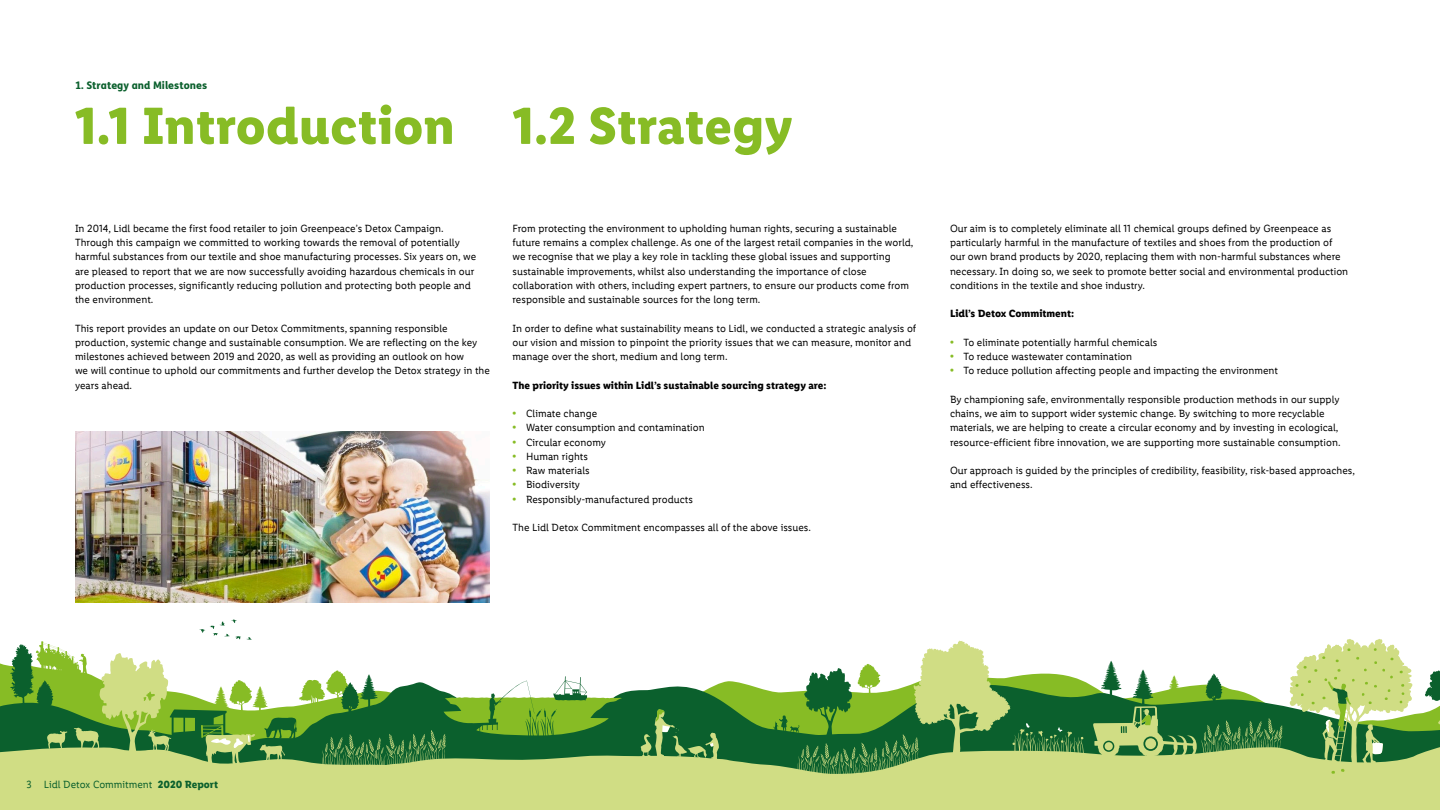
<style>
.page{position:relative;width:1440px;height:810px;background:#fff}
.page>*{position:absolute;margin:0;border:0;box-sizing:border-box;transform-origin:0 0}
.Section_Headline{font:700 52.5px "Lidl Font Pro";color:#87bc25}
.Body_Copy{font:10.5px/14.2px "Lidl Font Pro";color:#000}
.Body_header{font:700 10.5px "Lidl Font Pro";color:#000}
.t1{font:10.5px "Lidl Font Pro";color:#0b602d}
.t2{font:800 10.5px "FS Me";color:#0b602d}
.s1{font-family:"FS Me";font-weight:800;color:#87bc25}
.s2{font-weight:700}
</style>
<div class="page">
<svg style="left:0;top:680px;width:1425px;height:40px"></svg>
<div style="left:0;top:720px;width:1440px;height:90px;background:#d0dd84"></div>
<svg style="left:641px;top:708px;width:78px;height:53px;background:#418245"></svg>
<svg style="left:1425px;top:670px;width:15px;height:80px"></svg>
<svg style="left:1289px;top:639px;width:124px;height:135px;background:#a4c27d"></svg>
<svg style="left:773px;top:641px;width:311px;height:136px"></svg>
<svg style="left:10px;top:620px;width:612px;height:147px"></svg>
<svg style="left:1093px;top:661px;width:190px;height:96px"></svg>
<img style="left:75px;top:431px;width:415px;height:171px">
<p class="t2" style="left:75px;top:77px;width:134px">1. Strategy and Milestones</p>
<p class="Section_Headline" style="left:75px;top:96px;width:381px">1.1 Introduction</p>
<p class="Section_Headline" style="left:512px;top:96px;width:282px">1.2 Strategy</p>
<p class="Body_Copy" style="left:75px;top:221px;width:403px">In 2014, Lidl became the first food retailer to join Greenpeace’s Detox Campaign.<br>Through this campaign we committed to working towards the removal of potentially harmful substances from our textile and shoe manufacturing processes. Six years on, we are pleased to report that we are now successfully avoiding hazardous chemicals in our production processes, significantly reducing pollution and protecting both people and the environment.</p>
<p class="Body_Copy" style="left:75px;top:321px;width:416px">This report provides an update on our Detox Commitments, spanning responsible production, systemic change and sustainable consumption. We are reflecting on the key milestones achieved between 2019 and 2020, as well as providing an outlook on how<br>we will continue to uphold our commitments and further develop the Detox strategy in the years ahead.</p>
<p class="Body_Copy" style="left:513px;top:221px;width:403px">From protecting the environment to upholding human rights, securing a sustainable future remains a complex challenge. As one of the largest retail companies in the world, we recognise that we play a key role in tackling these global issues and supporting sustainable improvements, whilst also understanding the importance of close collaboration with others, including expert partners, to ensure our products come from responsible and sustainable sources for the long term.</p>
<p class="Body_Copy" style="left:513px;top:321px;width:405px">In order to define what sustainability means to Lidl, we conducted a strategic analysis of our vision and mission to pinpoint the priority issues that we can measure, monitor and manage over the short, medium and long term.</p>
<p class="Body_header" style="left:513px;top:379px;width:315px">The priority issues within Lidl’s sustainable sourcing strategy are:</p>
<p class="Body_Copy" style="left:513px;top:406px;width:86px"><span class="s1">•</span> Climate change</p>
<p class="Body_Copy" style="left:513px;top:421px;width:194px"><span class="s1">•</span> Water consumption and contamination</p>
<p class="Body_Copy" style="left:513px;top:435px;width:95px"><span class="s1">•</span> Circular economy</p>
<p class="Body_Copy" style="left:513px;top:449px;width:77px"><span class="s1">•</span> Human rights</p>
<p class="Body_Copy" style="left:513px;top:463px;width:79px"><span class="s1">•</span> Raw materials</p>
<p class="Body_Copy" style="left:513px;top:478px;width:69px"><span class="s1">•</span> Biodiversity</p>
<p class="Body_Copy" style="left:513px;top:492px;width:182px"><span class="s1">•</span> Responsibly-manufactured products</p>
<p class="Body_Copy" style="left:513px;top:520px;width:300px">The Lidl Detox Commitment encompasses all of the above issues.</p>
<p class="Body_Copy" style="left:950px;top:221px;width:400px">Our aim is to completely eliminate all 11 chemical groups defined by Greenpeace as particularly harmful in the manufacture of textiles and shoes from the production of our own brand products by 2020, replacing them with non-harmful substances where necessary. In doing so, we seek to promote better social and environmental production conditions in the textile and shoe industry.</p>
<p class="Body_header" style="left:950px;top:308px;width:126px">Lidl’s Detox Commitment:</p>
<p class="Body_Copy" style="left:950px;top:335px;width:209px"><span class="s1">•</span> To eliminate potentially harmful chemicals</p>
<p class="Body_Copy" style="left:950px;top:349px;width:184px"><span class="s1">•</span> To reduce wastewater contamination</p>
<p class="Body_Copy" style="left:950px;top:364px;width:330px"><span class="s1">•</span> To reduce pollution affecting people and impacting the environment</p>
<p class="Body_Copy" style="left:950px;top:392px;width:392px">By championing safe, environmentally responsible production methods in our supply chains, we aim to support wider systemic change. By switching to more recyclable materials, we are helping to create a circular economy and by investing in ecological, resource-efficient fibre innovation, we are supporting more sustainable consumption.</p>
<p class="Body_Copy" style="left:950px;top:463px;width:407px">Our approach is guided by the principles of credibility, feasibility, risk-based approaches, and effectiveness.</p>
<p class="t1" style="left:27px;top:778px;width:193px">3 Lidl Detox Commitment <span class="s2">2020 Report</span></p>
</div>
